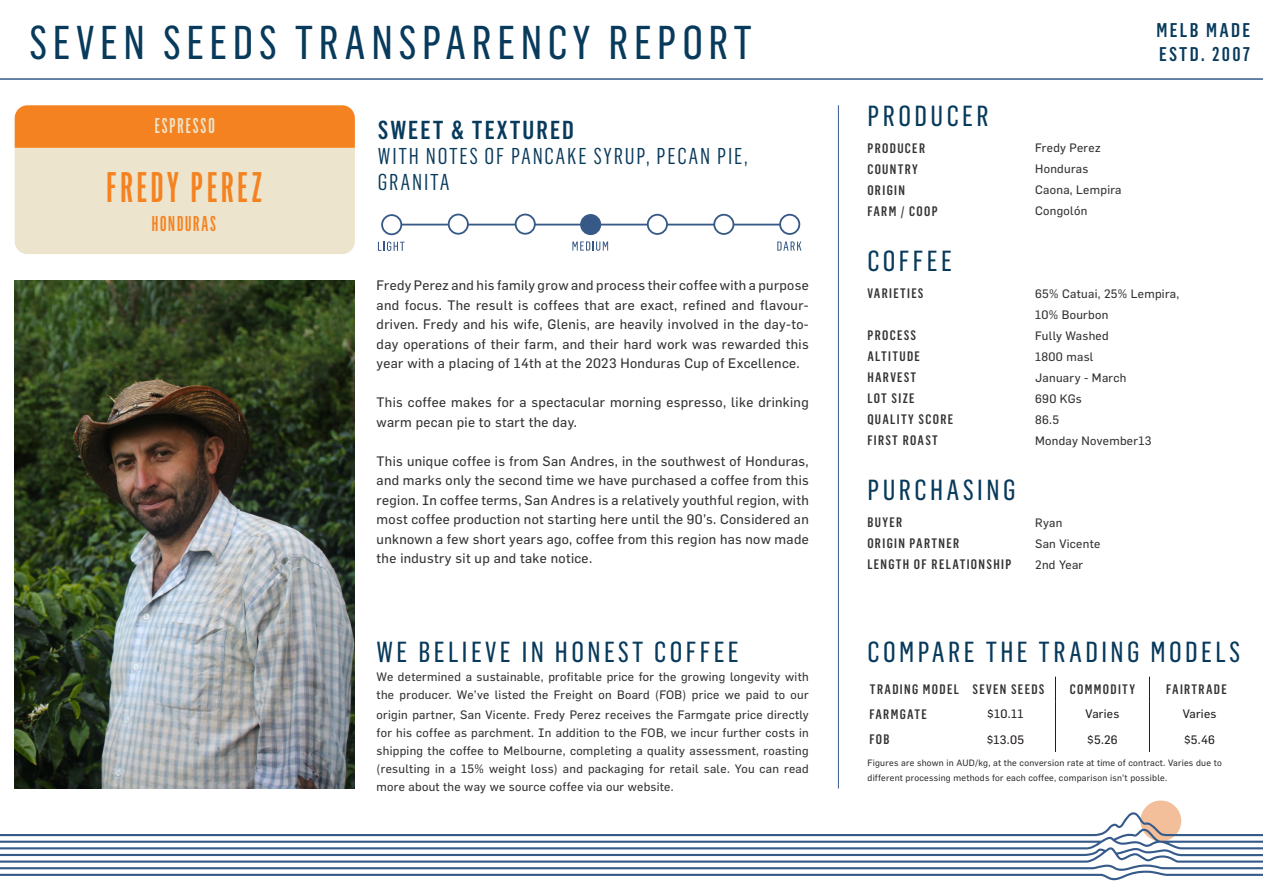
<style>
.page{position:relative;width:1263px;height:893px;background:#fff}
.page>*{position:absolute;margin:0;border:0;box-sizing:border-box;transform-origin:0 0}
.t1{font:46.5px "Flama Basic Cnd";letter-spacing:.12em;color:#083a5c}
.t2{font:42px "Flama Medium Ultra Cnd";letter-spacing:.09em;color:#f58220}
.t3{font:28.5px "Flama Basic Cnd";letter-spacing:.12em;color:#083a5c}
.t4{font:500 condensed 25.5px "Flama";letter-spacing:.08em;color:#083a5c}
.t5{font:condensed 22.5px/25.5px "Flama";letter-spacing:.08em;color:#083a5c}
.t6{font:21px "Flama Medium Ultra Cnd";letter-spacing:.09em;color:#f58220}
.t7{font:21px "Flama Medium Ultra Cnd";letter-spacing:.09em;color:#ece4cc}
.t8{font:500 condensed 19.5px/23.4px "Flama";letter-spacing:.12em;color:#083a5c}
.t9{font:13.5px/19.5px "Flama Basic";letter-spacing:.025em;color:#323332;text-align:justify}
.t10{font:500 condensed 13.5px "Flama";letter-spacing:.1em;color:#323332}
.t11{font:12px/18px "Flama Basic";letter-spacing:.025em;color:#323332}
.t12{font:12px "Flama Basic";letter-spacing:.025em;color:#231f20}
.t13{font:9px/15px "Flama Basic";letter-spacing:.025em;color:#323332}
</style>
<div class="page">
<img style="left:14px;top:281px;width:341px;height:507px">
<div style="left:1140px;top:800px;width:41px;height:41px;background:#f3bf9a;border-radius:50%"></div>
<svg style="left:0;top:812px;width:1263px;height:68px"></svg>
<hr style="left:0;top:78px;width:1263px;height:2px;background:#365a8a">
<svg style="left:15px;top:105px;width:340px;height:149px;background:#eec89b"></svg>
<hr style="left:838px;top:105px;width:1px;height:683px;background:#365a8a">
<hr style="left:389px;top:224px;width:399px;height:1px;background:#365987">
<div style="left:382px;top:215px;width:19px;height:19px;background:#fff;border-radius:50%"></div>
<div style="left:381px;top:214px;width:21px;height:21px;border:2px solid #365987;border-radius:50%"></div>
<div style="left:449px;top:215px;width:19px;height:19px;background:#fff;border-radius:50%"></div>
<div style="left:448px;top:214px;width:21px;height:21px;border:2px solid #365987;border-radius:50%"></div>
<div style="left:516px;top:215px;width:19px;height:19px;background:#fff;border-radius:50%"></div>
<div style="left:515px;top:214px;width:21px;height:21px;border:2px solid #365987;border-radius:50%"></div>
<div style="left:581px;top:215px;width:19px;height:19px;background:#365987;border-radius:50%"></div>
<div style="left:580px;top:214px;width:21px;height:21px;border:2px solid #365987;border-radius:50%"></div>
<div style="left:648px;top:215px;width:19px;height:19px;background:#fff;border-radius:50%"></div>
<div style="left:647px;top:214px;width:21px;height:21px;border:2px solid #365987;border-radius:50%"></div>
<div style="left:714px;top:215px;width:19px;height:19px;background:#fff;border-radius:50%"></div>
<div style="left:713px;top:214px;width:21px;height:21px;border:2px solid #365987;border-radius:50%"></div>
<div style="left:780px;top:215px;width:19px;height:19px;background:#fff;border-radius:50%"></div>
<div style="left:779px;top:214px;width:21px;height:21px;border:2px solid #365987;border-radius:50%"></div>
<svg style="left:378px;top:242px;width:26px;height:9px"></svg>
<svg style="left:572px;top:241px;width:36px;height:10px"></svg>
<svg style="left:777px;top:241px;width:24px;height:10px"></svg>
<div style="left:377px;top:673px;width:432px;height:144px;background:#fff"></div>
<svg style="left:1055px;top:677px;width:1px;height:75px"></svg>
<svg style="left:1149px;top:677px;width:1px;height:75px"></svg>
<p class="t1" style="left:29px;top:13px;width:724px">SEVEN SEEDS TRANSPARENCY REPORT</p>
<p class="t7" style="left:155px;top:113px;width:61px">ESPRESSO</p>
<p class="t4" style="left:378px;top:114px;width:197px">SWEET &amp; TEXTURED</p>
<p class="t5" style="left:378px;top:143px;width:371px">WITH NOTES OF PANCAKE SYRUP, PECAN PIE,<br>GRANITA</p>
<p class="t2" style="left:106px;top:161px;width:157px">FREDY PEREZ</p>
<p class="t6" style="left:152px;top:211px;width:66px">HONDURAS</p>
<p class="t9" style="left:377px;top:275px;width:434px">Fredy Perez and his family grow and process their coffee with a purpose and focus. The result is coffees that are exact, refined and flavour&shy;driven. Fredy and his wife, Glenis, are heavily involved in the day-to&shy;day operations of their farm, and their hard work was rewarded this year with a placing of 14th at the 2023 Honduras Cup of Excellence.</p>
<p class="t9" style="left:377px;top:392px;width:434px">This coffee makes for a spectacular morning espresso, like drinking warm pecan pie to start the day.</p>
<p class="t9" style="left:377px;top:451px;width:434px">This unique coffee is from San Andres, in the southwest of Honduras, and marks only the second time we have purchased a coffee from this region. In coffee terms, San Andres is a relatively youthful region, with most coffee production not starting here until the 90’s. Considered an unknown a few short years ago, coffee from this region has now made the industry sit up and take notice.</p>
<p class="t3" style="left:377px;top:634px;width:364px">WE BELIEVE IN HONEST COFFEE</p>
<p class="t11" style="left:377px;top:668px;width:434px">We determined a sustainable, profitable price for the growing longevity with the producer. We’ve listed the Freight on Board (FOB) price we paid to our</p>
<p class="t11" style="left:377px;top:705px;width:434px;text-align:justify">origin partner, San Vicente. Fredy Perez receives the Farmgate price directly for his coffee as parchment. In addition to the FOB, we incur further costs in shipping the coffee to Melbourne, completing a quality assessment, roasting (resulting in a 15% weight loss) and packaging for retail sale. You can read more about the way we source coffee via our website.</p>
<p class="t3" style="left:867px;top:98px;width:123px">PRODUCER</p>
<p class="t10" style="left:867px;top:139px;width:59px">PRODUCER</p>
<p class="t10" style="left:867px;top:160px;width:52px">COUNTRY</p>
<p class="t10" style="left:867px;top:181px;width:39px">ORIGIN</p>
<p class="t10" style="left:867px;top:202px;width:72px">FARM / COOP</p>
<p class="t3" style="left:867px;top:243px;width:86px">COFFEE</p>
<p class="t10" style="left:867px;top:285px;width:58px">VARIETIES</p>
<p class="t10" style="left:867px;top:327px;width:50px">PROCESS</p>
<p class="t10" style="left:867px;top:348px;width:54px">ALTITUDE</p>
<p class="t10" style="left:867px;top:369px;width:50px">HARVEST</p>
<p class="t10" style="left:867px;top:390px;width:49px">LOT SIZE</p>
<p class="t10" style="left:867px;top:411px;width:87px">QUALITY SCORE</p>
<p class="t10" style="left:867px;top:432px;width:72px">FIRST ROAST</p>
<p class="t3" style="left:867px;top:472px;width:150px">PURCHASING</p>
<p class="t10" style="left:867px;top:514px;width:36px">BUYER</p>
<p class="t10" style="left:867px;top:535px;width:93px">ORIGIN PARTNER</p>
<p class="t10" style="left:867px;top:556px;width:146px">LENGTH OF RELATIONSHIP</p>
<p class="t11" style="left:1035px;top:139px;width:67px">Fredy Perez</p>
<p class="t11" style="left:1035px;top:160px;width:55px">Honduras</p>
<p class="t11" style="left:1035px;top:181px;width:88px">Caona, Lempira</p>
<p class="t11" style="left:1035px;top:202px;width:54px">Congolón</p>
<p class="t8" style="left:1156px;top:18px;width:95px">MELB MADE<br>ESTD. 2007</p>
<p class="t11" style="left:1035px;top:283px;width:146px;line-height:21px">65% Catuai, 25% Lempira,<br>10% Bourbon</p>
<p class="t11" style="left:1035px;top:326px;width:75px">Fully Washed</p>
<p class="t11" style="left:1035px;top:347px;width:60px">1800 masl</p>
<p class="t11" style="left:1035px;top:368px;width:93px">January - March</p>
<p class="t11" style="left:1035px;top:389px;width:48px">690 KGs</p>
<p class="t11" style="left:1035px;top:410px;width:25px">86.5</p>
<p class="t11" style="left:1035px;top:431px;width:118px">Monday November13</p>
<p class="t11" style="left:1035px;top:514px;width:29px">Ryan</p>
<p class="t11" style="left:1035px;top:535px;width:67px">San Vicente</p>
<p class="t11" style="left:1035px;top:556px;width:50px">2nd Year</p>
<p class="t3" style="left:867px;top:634px;width:374px">COMPARE THE TRADING MODELS</p>
<p class="t10" style="left:870px;top:681px;width:91px">TRADING MODEL</p>
<p class="t10" style="left:972px;top:681px;width:74px">SEVEN SEEDS</p>
<p class="t10" style="left:1070px;top:681px;width:67px">COMMODITY</p>
<p class="t10" style="left:1166px;top:681px;width:62px">FAIRTRADE</p>
<p class="t10" style="left:869px;top:706px;width:59px">FARMGATE</p>
<p class="t10" style="left:869px;top:731px;width:22px">FOB</p>
<p class="t12" style="left:987px;top:707px;width:38px">$10.11</p>
<p class="t12" style="left:987px;top:732px;width:39px">$13.05</p>
<p class="t12" style="left:1085px;top:707px;width:35px">Varies</p>
<p class="t12" style="left:1087px;top:732px;width:32px">$5.26</p>
<p class="t12" style="left:1183px;top:707px;width:35px">Varies</p>
<p class="t12" style="left:1184px;top:732px;width:33px">$5.46</p>
<p class="t13" style="left:867px;top:755px;width:356px">Figures are shown in AUD/kg, at the conversion rate at time of contract. Varies due to different processing methods for each coffee, comparison isn’t possible.</p>
</div>
